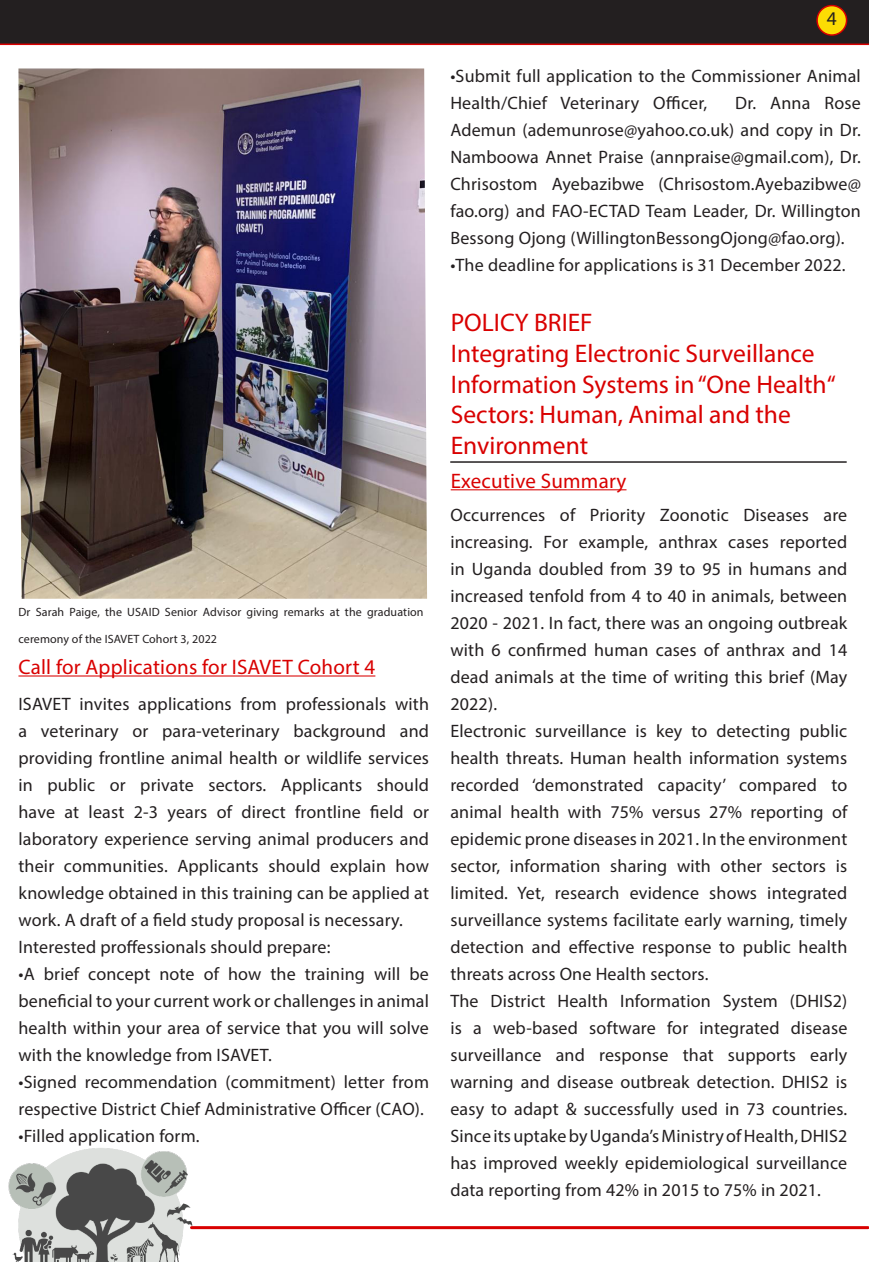
<style>
.page{position:relative;width:869px;height:1263px;background:#fff}
.page>*{position:absolute;margin:0;border:0;box-sizing:border-box;transform-origin:0 0}
.t1{font:25.5px/30.6px "Myriad Pro";color:#d90000}
.Title_Style{font:21px "Myriad Pro";letter-spacing:.01em;color:#d90000}
.t2{font:19.5px "Myriad Pro";color:#231f20}
.t3{font:18px/27px "Myriad Pro";letter-spacing:.01em;color:#231f20;text-align:justify}
.t4{font:12px "Myriad Pro";letter-spacing:.01em;color:#231f20}
</style>
<div class="page">
<div style="left:0;top:0;width:868px;height:46px;background:#231f20"></div>
<div style="left:817px;top:6px;width:29px;height:29px;background:#fcdc04;border-radius:50%"></div>
<div style="left:816px;top:5px;width:31px;height:31px;border:2px solid #d90000;border-radius:50%"></div>
<hr style="left:191px;top:1226px;width:677px;height:3px;background:#d90000">
<img style="left:8px;top:1148px;width:189px;height:114px">
<img style="left:18px;top:68px;width:409px;height:531px">
<hr style="left:18px;top:675px;width:357px;height:1px;background:#d90000">
<hr style="left:450px;top:461px;width:396px;height:2px;background:#231f20">
<hr style="left:450px;top:489px;width:176px;height:1px;background:#d90000">
<p class="t4" style="left:18px;top:604px;width:406px">Dr Sarah Paige, the USAID Senior Advisor giving remarks at the graduation</p>
<p class="t4" style="left:18px;top:631px;width:200px">ceremony of the ISAVET Cohort 3, 2022</p>
<p class="Title_Style" style="left:18px;top:654px;width:358px">Call for Applications for ISAVET Cohort 4</p>
<p class="t3" style="left:18px;top:690px;width:412px">ISAVET invites applications from professionals with a veterinary or para-veterinary background and providing frontline animal health or wildlife services in public or private sectors. Applicants should have at least 2-3 years of direct frontline field or laboratory experience serving animal producers and their communities. Applicants should explain how knowledge obtained in this training can be applied at work. A draft of a field study proposal is necessary.</p>
<p class="t3" style="left:18px;top:933px;width:313px">Interested proffessionals should prepare:</p>
<p class="t3" style="left:18px;top:960px;width:412px">•A brief concept note of how the training will be beneficial to your current work or challenges in animal health within your area of service that you will solve with the knowledge from ISAVET.</p>
<p class="t3" style="left:18px;top:1068px;width:412px">•Signed recommendation (commitment) letter from respective District Chief Administrative Officer (CAO).</p>
<p class="t3" style="left:18px;top:1122px;width:183px">•Filled application form.</p>
<p class="t2" style="left:826px;top:6px;width:12px">4</p>
<p class="t3" style="left:450px;top:62px;width:412px">•Submit full application to the Commissioner Animal<br>Health/Chief Veterinary Officer,</p>
<p class="t3" style="left:450px;top:89px;width:412px;text-indent:285px">Dr. Anna Rose Ademun (ademunrose@yahoo.co.uk) and copy in Dr.<br>Namboowa Annet Praise (annpraise@gmail.com), Dr.<br>Chrisostom Ayebazibwe (Chrisostom.Ayebazibwe@ fao.org) and FAO-ECTAD Team Leader, Dr. Willington Bessong Ojong (WillingtonBessongOjong@fao.org).</p>
<p class="t3" style="left:450px;top:251px;width:397px">•The deadline for applications is 31 December 2022.</p>
<p class="t1" style="left:450px;top:307px;width:143px">POLICY BRIEF</p>
<p class="t1" style="left:450px;top:338px;width:386px">Integrating Electronic Surveillance<br>Information Systems in “One Health“<br>Sectors: Human, Animal and the<br>Environment</p>
<p class="Title_Style" style="left:450px;top:468px;width:177px">Executive Summary</p>
<p class="t3" style="left:450px;top:501px;width:398px">Occurrences of Priority Zoonotic Diseases are increasing. For example, anthrax cases reported in Uganda doubled from 39 to 95 in humans and increased tenfold from 4 to 40 in animals, between 2020 - 2021. In fact, there was an ongoing outbreak with 6 confirmed human cases of anthrax and 14 dead animals at the time of writing this brief (May 2022).</p>
<p class="t3" style="left:450px;top:717px;width:398px">Electronic surveillance is key to detecting public health threats. Human health information systems recorded ‘demonstrated capacity’ compared to animal health with 75% versus 27% reporting of epidemic prone diseases in 2021. In the environment</p>
<p class="t3" style="left:450px;top:852px;width:398px">sector, information sharing with other sectors is limited. Yet, research evidence shows integrated surveillance systems facilitate early warning, timely detection and effective response to public health threats across One Health sectors.</p>
<p class="t3" style="left:450px;top:987px;width:398px">The District Health Information System (DHIS2) is a web-based software for integrated disease surveillance and response that supports early warning and disease outbreak detection. DHIS2 is easy to adapt &amp; successfully used in 73 countries.<br>Since its uptake by Uganda’s Ministry of Health, DHIS2 has improved weekly epidemiological surveillance data reporting from 42% in 2015 to 75% in 2021.</p>
</div>
